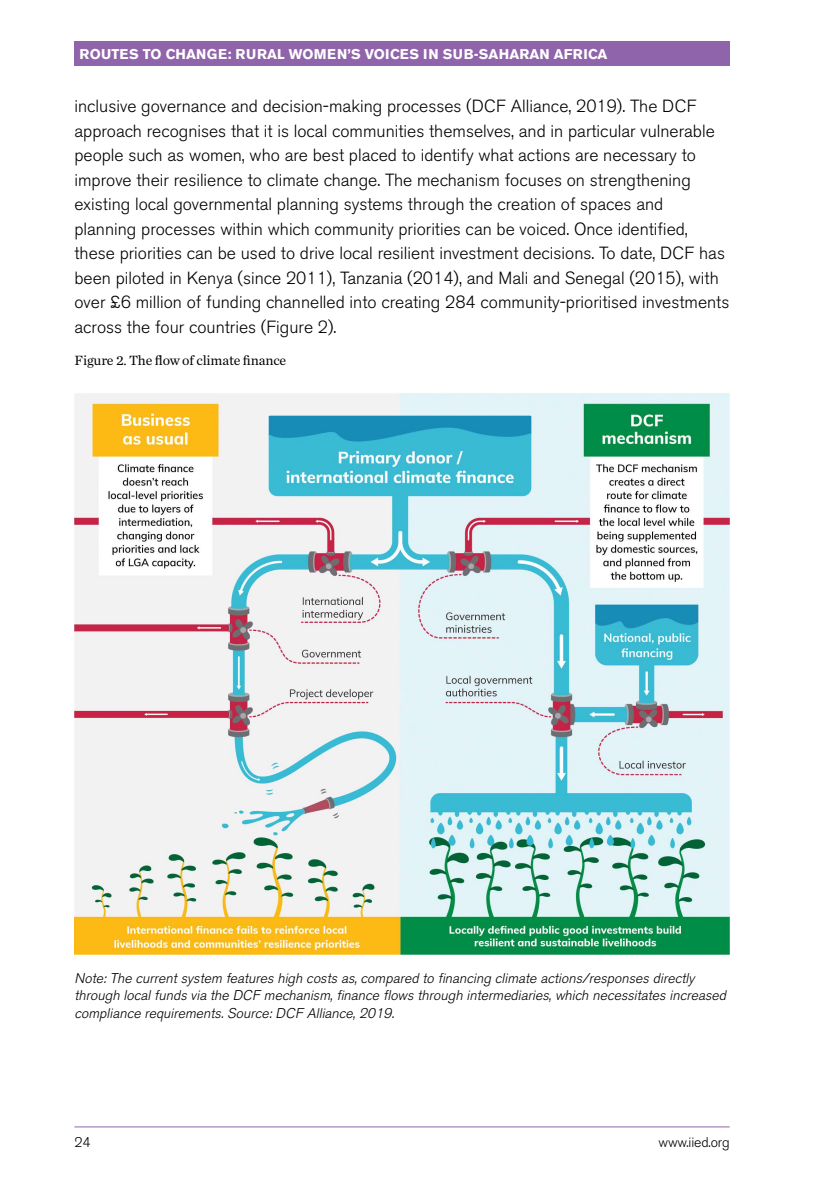
<style>
.page{position:relative;width:829px;height:1191px;background:#fff}
.page>*{position:absolute;margin:0;border:0;box-sizing:border-box;transform-origin:0 0}
.t1{font:300 17.5px/24.5px "Akzidenz Grotesk BE";color:#000}
.t2{font:italic 300 14px/17.5px "Akzidenz Grotesk BE";color:#000}
.t3{font:700 14px "Akzidenz Grotesk BE";letter-spacing:.01em;color:#fff}
.t4{font:14px "Chronicle Text G1";letter-spacing:-.01em;color:#000}
.t5{font:300 14px "Akzidenz Grotesk BE";letter-spacing:-.01em;color:#000}
</style>
<div class="page">
<div style="left:74px;top:41px;width:655px;height:25px;background:#9064aa"></div>
<hr style="left:74px;top:1126px;width:655px;height:1px;background:#9064aa">
<img style="left:74px;top:393px;width:655px;height:562px">
<p class="t3" style="left:79px;top:46px;width:529px">ROUTES TO CHANGE: RURAL WOMEN’S VOICES IN SUB-SAHARAN AFRICA</p>
<p class="t1" style="left:74px;top:94px;width:656px">inclusive governance and decision-making processes (DCF Alliance, 2019). The DCF approach recognises that it is local communities themselves, and in particular vulnerable people such as women, who are best placed to identify what actions are necessary to improve their resilience to climate change. The mechanism focuses on strengthening existing local governmental planning systems through the creation of spaces and planning processes within which community priorities can be voiced. Once identified, these priorities can be used to drive local resilient investment decisions. To date, DCF has been piloted in Kenya (since 2011), Tanzania (2014), and Mali and Senegal (2015), with over £6 million of funding channelled into creating 284 community-prioritised investments across the four countries (Figure 2).</p>
<p class="t4" style="left:74px;top:350px;width:213px">Figure 2. The flow of climate finance</p>
<p class="t2" style="left:74px;top:969px;width:656px">Note:The currentsystem features high costs as,compared to financing climate actions/responses directly through localfunds via the DCF mechanism,finance flows through intermediaries,which necessitates increased compliance requirements.Source:DCF Alliance,2019.</p>
<p class="t5" style="left:74px;top:1134px;width:18px">24</p>
<p class="t5" style="left:658px;top:1134px;width:73px">www.iied.org</p>
</div>
